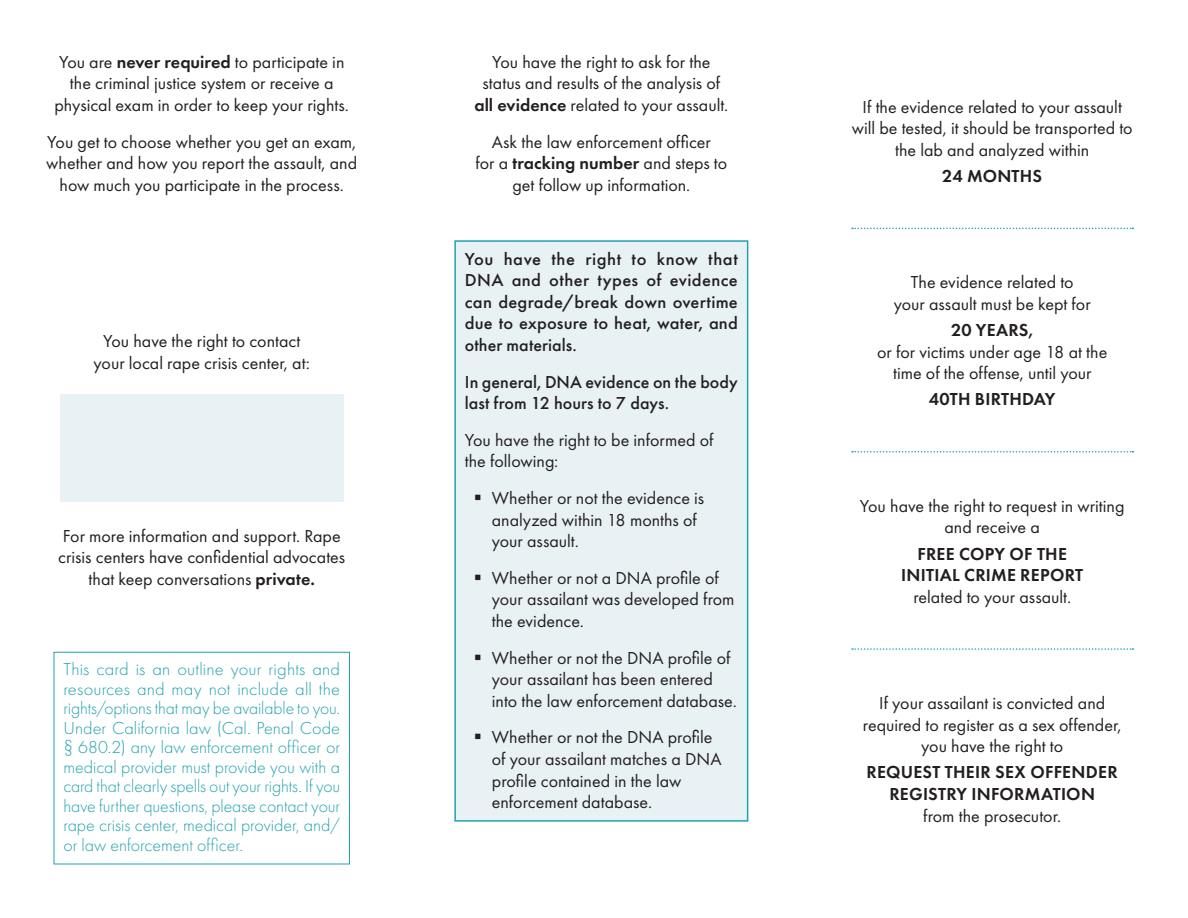
<style>
.page{position:relative;width:1188px;height:918px;background:#fff}
.page>*{position:absolute;margin:0;border:0;box-sizing:border-box;transform-origin:0 0}
.t1{font:18px/21.6px "Futura PT";color:#231f20;text-align:center}
.t2{font:300 18px/19.5px "Futura PT";color:#1fa2b0;text-align:justify}
.t3{font:500 18px/21.6px "Futura PT";letter-spacing:.005em;color:#231f20;text-align:justify}
.t4{font:600 18px/21.6px "Futura PT";letter-spacing:.01em;color:#231f20;text-align:center}
.s1{font-weight:600}
</style>
<div class="page">
<div style="left:54px;top:652px;width:296px;height:212px;border:1px solid #1fa2b0"></div>
<div style="left:60px;top:394px;width:284px;height:108px;background:#e8f2f5"></div>
<div style="left:455px;top:241px;width:293px;height:580px;background:#e8f2f5"></div>
<div style="left:454px;top:240px;width:294px;height:582px;border:2px solid #1fa2b0"></div>
<svg style="left:852px;top:228px;width:281px;height:1px"></svg>
<svg style="left:852px;top:451px;width:281px;height:2px"></svg>
<svg style="left:852px;top:648px;width:281px;height:2px"></svg>
<p class="t1" style="left:55px;top:51px;width:296px">You are <span class="s1">never required</span> to participate in the criminal justice system or receive a physical exam in order to keep your rights.</p>
<p class="t1" style="left:46px;top:131px;width:312px">You get to choose whether you get an exam, whether and how you report the assault, and how much you participate in the process.</p>
<p class="t1" style="left:94px;top:330px;width:218px">You have the right to contact your local rape crisis center, at:</p>
<p class="t1" style="left:58px;top:525px;width:289px">For more information and support. Rape crisis centers have confidential advocates that keep conversations <span class="s1">private.</span></p>
<p class="t2" style="left:63px;top:660px;width:278px">This card is an outline your rights and resources and may not include all the rights/options that may be available to you.<br>Under California law (Cal. Penal Code § 680.2) any law enforcement officer or medical provider must provide you with a card that clearly spells out your rights. If you have further questions, please contact your rape crisis center, medical provider, and/ or law enforcement officer.</p>
<p class="t1" style="left:474px;top:51px;width:255px">You have the right to ask for the status and results of the analysis of <span class="s1">all evidence</span> related to your assault.</p>
<p class="t1" style="left:476px;top:131px;width:253px">Ask the law enforcement officer<br>for a <span class="s1">tracking number</span> and steps to get follow up information.</p>
<p class="t3" style="left:465px;top:248px;width:274px">You have the right to know that DNA and other types of evidence can degrade/break down overtime due to exposure to heat, water, and other materials.</p>
<p class="t3" style="left:465px;top:371px;width:275px">In general, DNA evidence on the body last from 12 hours to 7 days.</p>
<p class="t1" style="left:465px;top:429px;width:250px;text-align:left">You have the right to be informed of the following:</p>
<p class="t1" style="left:492px;top:487px;width:214px;text-align:left;text-indent:-18px">▪ Whether or not the evidence is analyzed within 18 months of your assault.</p>
<p class="t1" style="left:492px;top:567px;width:244px;text-align:left;text-indent:-18px">▪ Whether or not a DNA profile of your assailant was developed from the evidence.</p>
<p class="t1" style="left:492px;top:647px;width:246px;text-align:left;text-indent:-18px">▪ Whether or not the DNA profile of your assailant has been entered into the law enforcement database.</p>
<p class="t1" style="left:492px;top:726px;width:231px;text-align:left;text-indent:-18px">▪ Whether or not the DNA profile of your assailant matches a DNA profile contained in the law enforcement database.</p>
<p class="t1" style="left:852px;top:96px;width:283px">If the evidence related to your assault will be tested, it should be transported to the lab and analyzed within</p>
<p class="t4" style="left:942px;top:165px;width:101px">24 MONTHS</p>
<p class="t1" style="left:894px;top:272px;width:198px">The evidence related to your assault must be kept for</p>
<p class="t4" style="left:951px;top:319px;width:84px">20 YEARS,</p>
<p class="t1" style="left:877px;top:341px;width:232px">or for victims under age 18 at the time of the offense, until your</p>
<p class="t4" style="left:929px;top:388px;width:128px">40TH BIRTHDAY</p>
<p class="t1" style="left:860px;top:495px;width:266px">You have the right to request in writing and receive a</p>
<p class="t4" style="left:901px;top:543px;width:183px">FREE COPY OF THE<br>INITIAL CRIME REPORT</p>
<p class="t1" style="left:913px;top:586px;width:159px">related to your assault.</p>
<p class="t1" style="left:863px;top:692px;width:260px">If your assailant is convicted and required to register as a sex offender, you have the right to</p>
<p class="t4" style="left:867px;top:761px;width:253px">REQUEST THEIR SEX OFFENDER<br>REGISTRY INFORMATION</p>
<p class="t1" style="left:923px;top:805px;width:139px">from the prosecutor.</p>
</div>
